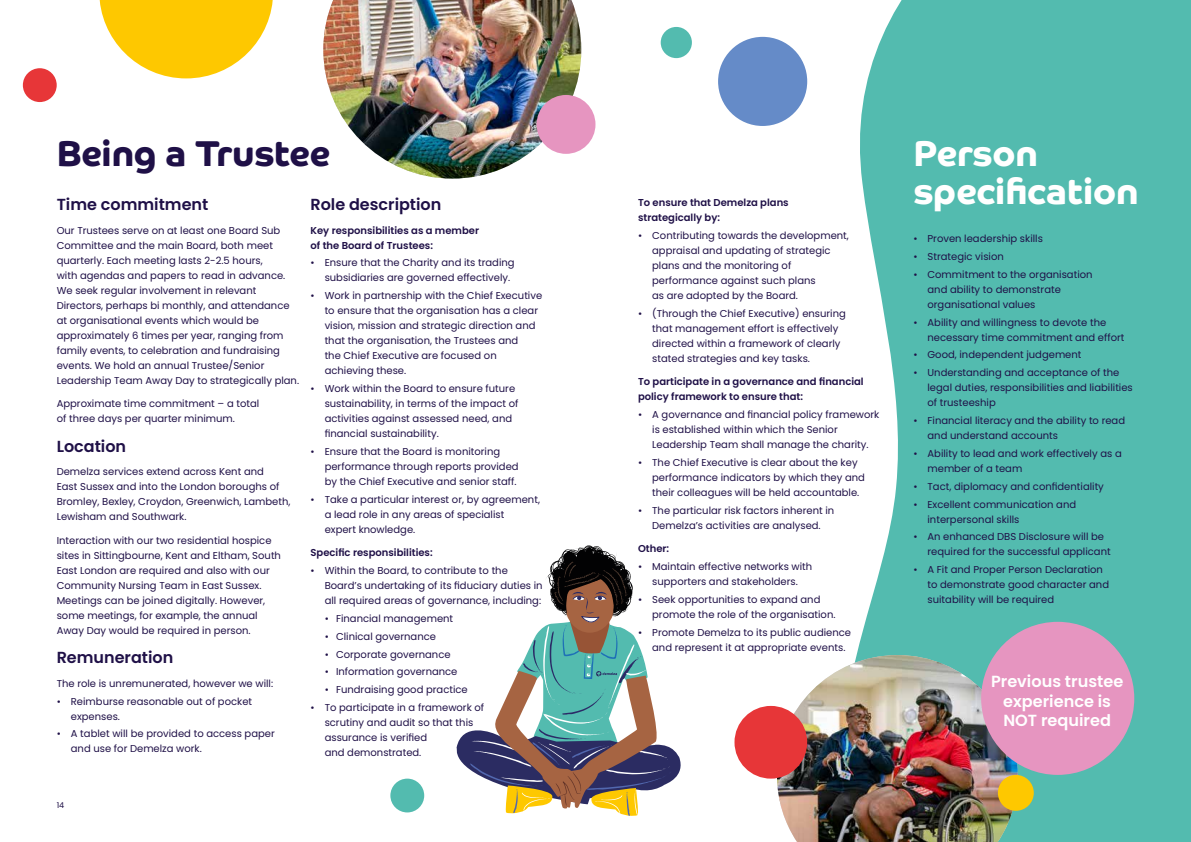
<style>
.page{position:relative;width:1191px;height:842px;background:#fff}
.page>*{position:absolute;margin:0;border:0;box-sizing:border-box;transform-origin:0 0}
.t1{font:700 36px/38px "Co Headline";color:#fff}
.t2{font:700 36px "Co Headline";color:#1f1047}
.t3{font:600 16.1px/19.6px "Poppins";color:#fff;text-align:center}
.t4{font:600 16px "Poppins";color:#1f1047}
.t5{font:10px/15px "Poppins";color:#1f1047}
.t6{font:600 10px/15px "Poppins";color:#1f1047}
.t7{font:8px "Poppins";color:#1f1047}
</style>
<div class="page">
<div style="left:856px;top:0;width:335px;height:842px;background:#53bbaf"></div>
<img style="left:777px;top:655px;width:240px;height:187px">
<div style="left:718px;top:37px;width:89px;height:89px;background:#658bc8;border-radius:50%"></div>
<div style="left:734px;top:706px;width:73px;height:73px;background:#e73638;border-radius:50%"></div>
<div style="left:981px;top:622px;width:153px;height:153px;background:#e695c0;border-radius:50%"></div>
<div style="left:998px;top:775px;width:35px;height:36px;background:#fec800;border-radius:50%"></div>
<div style="left:660px;top:27px;width:32px;height:31px;background:#53bbaf;border-radius:50%"></div>
<img style="left:323px;top:0;width:258px;height:179px">
<svg style="left:99px;top:0;width:174px;height:78px"></svg>
<div style="left:536px;top:95px;width:59px;height:59px;background:#e695c0;border-radius:50%"></div>
<div style="left:23px;top:68px;width:34px;height:34px;background:#e73638;border-radius:50%"></div>
<svg style="left:456px;top:545px;width:224px;height:271px"></svg>
<div style="left:390px;top:779px;width:34px;height:33px;background:#53bbaf;border-radius:50%"></div>
<h1 class="t2" style="left:57px;top:133px;width:275px">Being a Trustee</h1>
<h3 class="t4" style="left:57px;top:195px;width:153px">Time commitment</h3>
<p class="t5" style="left:57px;top:223px;width:244px">Our Trustees serve on at least one Board Sub Committee and the main Board, both meet quarterly. Each meeting lasts 2-2.5 hours,<br>with agendas and papers to read in advance.<br>We seek regular involvement in relevant Directors, perhaps bi monthly, and attendance at organisational events which would be approximately 6 times per year, ranging from family events, to celebration and fundraising events. We hold an annual Trustee/Senior Leadership Team Away Day to strategically plan.</p>
<p class="t5" style="left:57px;top:396px;width:204px">Approximate time commitment – a total of three days per quarter minimum.</p>
<h3 class="t4" style="left:57px;top:437px;width:71px">Location</h3>
<p class="t5" style="left:57px;top:464px;width:235px">Demelza services extend across Kent and<br>East Sussex and into the London boroughs of Bromley, Bexley, Croydon, Greenwich, Lambeth, Lewisham and Southwark.</p>
<p class="t5" style="left:57px;top:533px;width:226px">Interaction with our two residential hospice sites in Sittingbourne, Kent and Eltham, South East London are required and also with our Community Nursing Team in East Sussex.<br>Meetings can be joined digitally. However, some meetings, for example, the annual Away Day would be required in person.</p>
<h3 class="t4" style="left:57px;top:648px;width:118px">Remuneration</h3>
<p class="t5" style="left:57px;top:676px;width:218px">The role is unremunerated, however we will:</p>
<p class="t5" style="left:71px;top:694px;width:183px;text-indent:-14px">• Reimburse reasonable out of pocket expenses.</p>
<p class="t5" style="left:71px;top:726px;width:205px;text-indent:-14px">• A tablet will be provided to access paper and use for Demelza work.</p>
<h3 class="t4" style="left:310px;top:195px;width:132px">Role description</h3>
<p class="t6" style="left:310px;top:223px;width:170px">Key responsibilities as a member of the Board of Trustees:</p>
<p class="t5" style="left:325px;top:255px;width:191px;text-indent:-14px">• Ensure that the Charity and its trading subsidiaries are governed effectively.</p>
<p class="t5" style="left:325px;top:288px;width:219px;text-indent:-14px">• Work in partnership with the Chief Executive to ensure that the organisation has a clear vision, mission and strategic direction and that the organisation, the Trustees and<br>the Chief Executive are focused on achieving these.</p>
<p class="t5" style="left:325px;top:381px;width:195px;text-indent:-14px">• Work within the Board to ensure future sustainability, in terms of the impact of activities against assessed need, and financial sustainability.</p>
<p class="t5" style="left:325px;top:444px;width:195px;text-indent:-14px">• Ensure that the Board is monitoring performance through reports provided by the Chief Executive and senior staff.</p>
<p class="t5" style="left:325px;top:492px;width:217px;text-indent:-14px">• Take a particular interest or, by agreement, a lead role in any areas of specialist<br>expert knowledge.</p>
<p class="t6" style="left:310px;top:545px;width:124px">Specific responsibilities:</p>
<p class="t5" style="left:325px;top:563px;width:219px;text-indent:-14px">• Within the Board, to contribute to the<br>Board’s undertaking of its fiduciary duties in all required areas of governance, including:</p>
<p class="t5" style="left:325px;top:611px;width:130px">• Financial management</p>
<p class="t5" style="left:325px;top:629px;width:113px">• Clinical governance</p>
<p class="t5" style="left:325px;top:647px;width:127px">• Corporate governance</p>
<p class="t5" style="left:325px;top:664px;width:134px">• Information governance</p>
<p class="t5" style="left:325px;top:682px;width:145px">• Fundraising good practice</p>
<p class="t5" style="left:325px;top:700px;width:161px;text-indent:-14px">• To participate in a framework of scrutiny and audit so that this assurance is verified<br>and demonstrated.</p>
<p class="t7" style="left:57px;top:800px;width:9px">14</p>
<p class="t6" style="left:638px;top:195px;width:152px">To ensure that Demelza plans strategically by:</p>
<p class="t5" style="left:652px;top:228px;width:198px;text-indent:-14px">• Contributing towards the development, appraisal and updating of strategic plans and the monitoring of performance against such plans<br>as are adopted by the Board.</p>
<p class="t5" style="left:652px;top:306px;width:195px;text-indent:-14px">• (Through the Chief Executive) ensuring that management effort is effectively directed within a framework of clearly stated strategies and key tasks.</p>
<p class="t6" style="left:638px;top:374px;width:227px">To participate in a governance and financial policy framework to ensure that:</p>
<p class="t5" style="left:652px;top:407px;width:229px;text-indent:-14px">• A governance and financial policy framework is established within which the Senior<br>Leadership Team shall manage the charity.</p>
<p class="t5" style="left:652px;top:455px;width:214px;text-indent:-14px">• The Chief Executive is clear about the key performance indicators by which they and their colleagues will be held accountable.</p>
<p class="t5" style="left:638px;top:503px;width:198px;text-align:center">• The particular risk factors inherent in<br>Demelza’s activities are analysed.</p>
<p class="t6" style="left:638px;top:541px;width:33px">Other:</p>
<p class="t5" style="left:638px;top:559px;width:176px;text-align:center">• Maintain effective networks with supporters and stakeholders.</p>
<p class="t5" style="left:652px;top:592px;width:185px;text-indent:-14px">• Seek opportunities to expand and promote the role of the organisation.</p>
<p class="t5" style="left:652px;top:625px;width:200px;text-indent:-14px">• Promote Demelza to its public audience and represent it at appropriate events.</p>
<h1 class="t1" style="left:913px;top:135px;width:226px">Person specification</h1>
<p class="t5" style="left:913px;top:231px;width:131px">• Proven leadership skills</p>
<p class="t5" style="left:913px;top:249px;width:92px">• Strategic vision</p>
<p class="t5" style="left:927px;top:267px;width:167px;text-indent:-14px">• Commitment to the organisation and ability to demonstrate organisational values</p>
<p class="t5" style="left:927px;top:315px;width:198px;text-indent:-14px">• Ability and willingness to devote the necessary time commitment and effort</p>
<p class="t5" style="left:913px;top:347px;width:170px">• Good, independent judgement</p>
<p class="t5" style="left:927px;top:365px;width:207px;text-indent:-14px">• Understanding and acceptance of the legal duties, responsibilities and liabilities of trusteeship</p>
<p class="t5" style="left:927px;top:413px;width:199px;text-indent:-14px">• Financial literacy and the ability to read and understand accounts</p>
<p class="t5" style="left:927px;top:446px;width:196px;text-indent:-14px">• Ability to lead and work effectively as a member of a team</p>
<p class="t5" style="left:913px;top:479px;width:192px">• Tact, diplomacy and confidentiality</p>
<p class="t5" style="left:927px;top:497px;width:150px;text-indent:-14px">• Excellent communication and interpersonal skills</p>
<p class="t5" style="left:927px;top:529px;width:185px;text-indent:-14px">• An enhanced DBS Disclosure will be required for the successful applicant</p>
<p class="t5" style="left:927px;top:562px;width:183px;text-indent:-14px">• A Fit and Proper Person Declaration to demonstrate good character and suitability will be required</p>
<h2 class="t3" style="left:991px;top:672px;width:134px">Previous trustee experience is<br>NOT required</h2>
</div>
